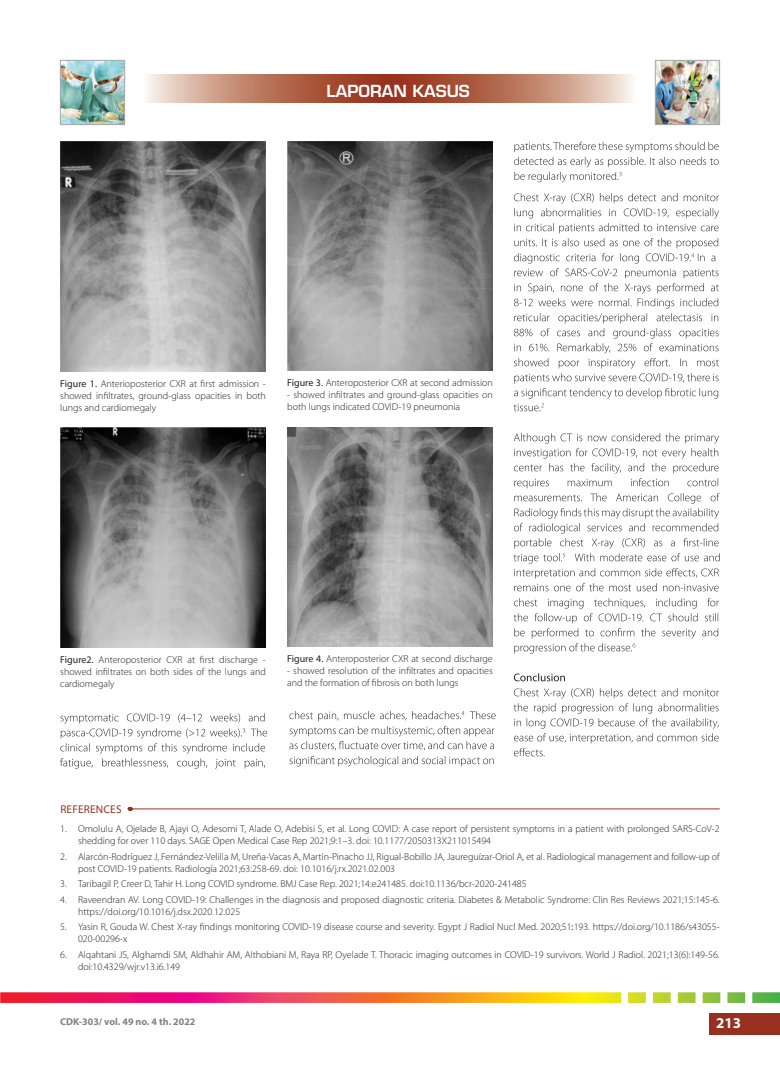
<style>
.page{position:relative;width:780px;height:1088px;background:#fff}
.page>*{position:absolute;margin:0;border:0;box-sizing:border-box;transform-origin:0 0}
.t1{font:600 16.25px "Eurostile LT Std";color:#fff}
.t2{font:700 15px "Myriad Pro";color:#fff}
.MP_lampiran_referens{font:11.25px "Myriad Pro";letter-spacing:.02em;color:#98301f}
.MP_img_title_BR{font:300 10px/12px "Myriad Pro";color:#231f20}
.t3{font:700 10px "Myriad Pro";color:#808285}
.s1{font-weight:400}
</style>
<div class="page">
<div style="left:709px;top:1013px;width:71px;height:21px;background:#98301f"></div>
<svg style="left:0;top:992px;width:780px;height:11px;background:#e57b4f"></svg>
<img style="left:657px;top:62px;width:60px;height:61px">
<div style="left:655px;top:60px;width:64px;height:65px;border:1px solid #a8a9ad"></div>
<img style="left:62px;top:62px;width:61px;height:61px">
<div style="left:60px;top:60px;width:65px;height:65px;border:1px solid #a8a9ad"></div>
<svg style="left:147px;top:74px;width:242px;height:29px;background:#bd7d67"></svg>
<svg style="left:389px;top:74px;width:244px;height:29px;background:#bd7d67"></svg>
<img style="left:60px;top:142px;width:206px;height:229px">
<img style="left:60px;top:428px;width:206px;height:219px">
<img style="left:287px;top:142px;width:206px;height:229px">
<img style="left:287px;top:427px;width:206px;height:220px">
<hr style="left:128px;top:808px;width:591px;height:1px;background:#98301f">
<svg style="left:513px;top:688px;width:206px;height:68px"></svg>
<svg style="left:514px;top:673px;width:51px;height:8px"></svg>
<svg style="left:513px;top:598px;width:206px;height:55px"></svg>
<svg style="left:513px;top:433px;width:206px;height:158px"></svg>
<svg style="left:513px;top:193px;width:206px;height:218px"></svg>
<svg style="left:289px;top:756px;width:204px;height:10px"></svg>
<svg style="left:289px;top:711px;width:206px;height:39px"></svg>
<svg style="left:60px;top:713px;width:207px;height:55px"></svg>
<svg style="left:514px;top:142px;width:204px;height:40px"></svg>
<h1 class="t1" style="left:326px;top:81px;width:145px">LAPORAN KASUS</h1>
<p class="MP_img_title_BR" style="left:60px;top:377px;width:207px;text-align:justify"><span class="s1">Figure 1.</span> Anterioposterior CXR at first admission - showed infiltrates, ground-glass opacities in both lungs and cardiomegaly</p>
<p class="MP_img_title_BR" style="left:287px;top:377px;width:207px"><span class="s1">Figure 3.</span> Anteroposterior CXR at second admission</p>
<p class="MP_img_title_BR" style="left:287px;top:389px;width:207px">- showed infiltrates and ground-glass opacities on both lungs indicated COVID-19 pneumonia</p>
<p class="MP_img_title_BR" style="left:60px;top:654px;width:207px;text-align:justify"><span class="s1">Figure2.</span> Anteroposterior CXR at first discharge - showed infiltrates on both sides of the lungs and cardiomegaly</p>
<p class="MP_img_title_BR" style="left:287px;top:653px;width:207px"><span class="s1">Figure 4.</span> Anteroposterior CXR at second discharge</p>
<p class="MP_img_title_BR" style="left:287px;top:665px;width:207px">- showed resolution of the infiltrates and opacities and the formation of fibrosis on both lungs</p>
<p class="MP_lampiran_referens" style="left:60px;top:802px;width:63px">REFERENCES</p>
<p class="MP_img_title_BR" style="left:78px;top:823px;width:643px;text-indent:-18px">1. Omolulu A, Ojelade B, Ajayi O, Adesomi T, Alade O, Adebisi S, et al. Long COVID: A case report of persistent symptoms in a patient with prolonged SARS-CoV-2 shedding for over 110 days. SAGE Open Medical Case Rep 2021;9:1–3. doi: 10.1177/2050313X211015494</p>
<p class="MP_img_title_BR" style="left:78px;top:850px;width:643px;text-indent:-18px">2. Alarcón-Rodríguez J, Fernández-Velilla M, Ureña-Vacas A, Martín-Pinacho JJ, Rigual-Bobillo JA, Jaureguízar-Oriol A, et al. Radiological management and follow-up of post COVID-19 patients. Radiología 2021;63:258-69. doi: 10.1016/j.rx.2021.02.003</p>
<p class="MP_img_title_BR" style="left:60px;top:878px;width:468px">3. Taribagil P, Creer D, Tahir H. Long COVID syndrome. BMJ Case Rep. 2021;14:e241485. doi:10.1136/bcr-2020-241485</p>
<p class="MP_img_title_BR" style="left:78px;top:893px;width:643px;text-indent:-18px">4. Raveendran AV. Long COVID-19: Challenges in the diagnosis and proposed diagnostic criteria. Diabetes &amp; Metabolic Syndrome: Clin Res Reviews 2021;15:145-6. https://doi.org/10.1016/j.dsx.2020.12.025</p>
<p class="MP_img_title_BR" style="left:78px;top:921px;width:643px;text-indent:-18px">5. Yasin R, Gouda W. Chest X-ray findings monitoring COVID-19 disease course and severity. Egypt J Radiol Nucl Med. 2020;51<span class="s1">:</span>193. https://doi.org/10.1186/s43055-<br>020-00296-x</p>
<p class="MP_img_title_BR" style="left:78px;top:948px;width:643px;text-indent:-18px">6. Alqahtani JS, Alghamdi SM, Aldhahir AM, Althobiani M, Raya RP, Oyelade T. Thoracic imaging outcomes in COVID-19 survivors. World J Radiol. 2021;13(6):149-56. doi:10.4329/wjr.v13.i6.149</p>
<p class="t3" style="left:60px;top:1015px;width:137px">CDK-303/ vol. 49 no. 4 th. 2022</p>
<h2 class="t2" style="left:716px;top:1013px;width:26px">213</h2>
</div>
